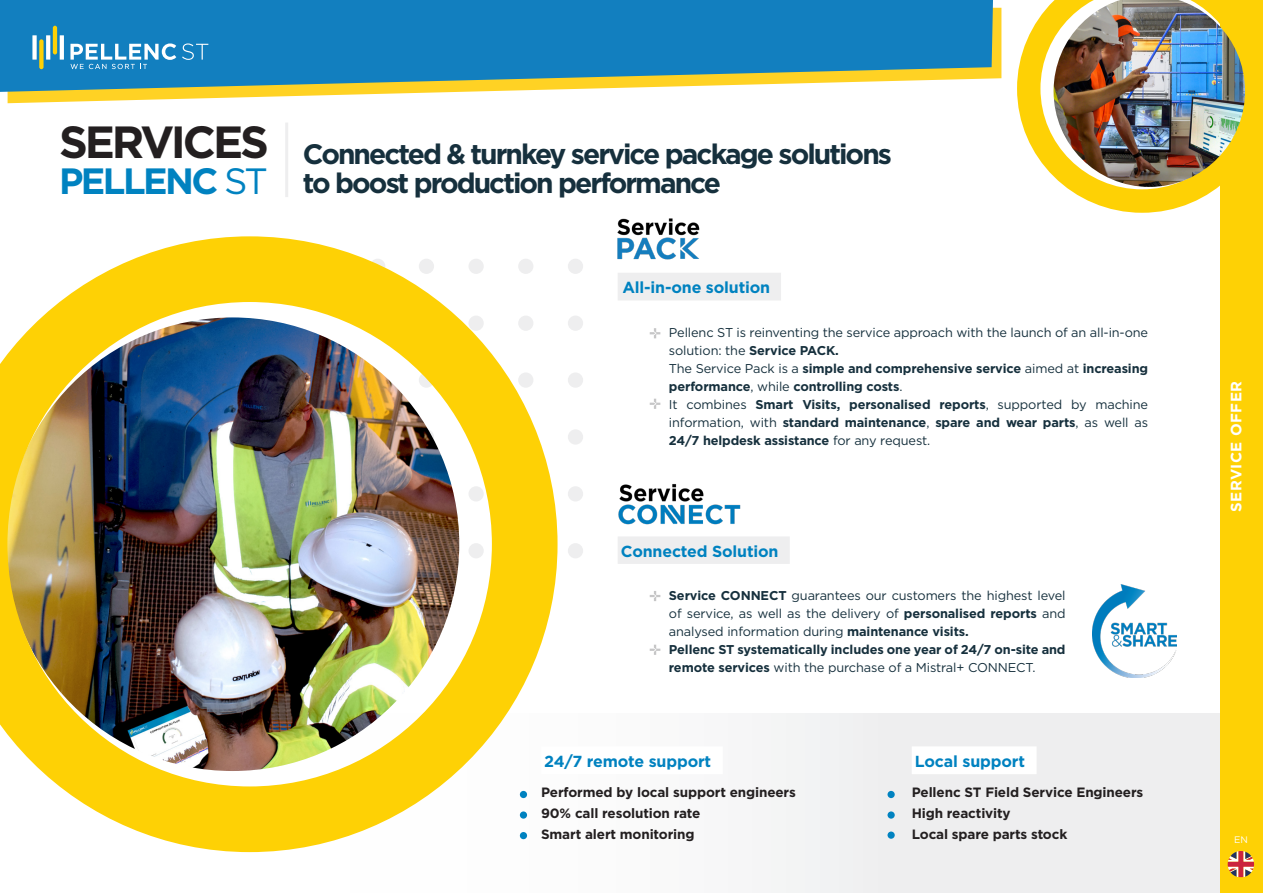
<style>
.page{position:relative;width:1263px;height:893px;background:#fff}
.page>*{position:absolute;margin:0;border:0;box-sizing:border-box;transform-origin:0 0}
.t1{font:700 45px "Gotham";letter-spacing:-.07em;color:#231f20}
.t2{font:700 36.6px "Gotham";letter-spacing:-.07em;color:#0082c0}
.t3{font:700 28.05px "Gotham";letter-spacing:-.07em;color:#16303d}
.t4{font:700 15.9px "Gotham";letter-spacing:-.01em;color:#0082c0}
.t5{font:700 15px "Gotham";letter-spacing:.03em;color:#fff}
.t6{font:700 13.5px "Gotham";letter-spacing:-.01em;color:#231f20}
.t7{font:700 12.75px/18px "Gotham";letter-spacing:-.01em;color:#16303d;text-align:justify}
.t8{font:12.75px/18px "Gotham";letter-spacing:-.01em;color:#16303d}
.t9{font:9.45px "Gotham";color:#fff}
.s1{font-weight:400}
.s2{font-weight:700}
</style>
<div class="page">
<svg style="left:8px;top:8px;width:993px;height:95px"></svg>
<svg style="left:0;top:0;width:993px;height:92px;background:#338cb2"></svg>
<div style="left:39px;top:39px;width:5px;height:30px;background:#fed105;border-radius:2px"></div>
<hr style="left:53px;top:26px;width:4px;height:28px;background:#fed105;border-radius:2px">
<div style="left:32px;top:35px;width:5px;height:25px;background:#fff"></div>
<svg style="left:46px;top:35px;width:4px;height:25px"></svg>
<svg style="left:60px;top:35px;width:4px;height:25px"></svg>
<svg style="left:182px;top:43px;width:26px;height:17px"></svg>
<svg style="left:70px;top:43px;width:106px;height:26px"></svg>
<div style="left:0;top:714px;width:1220px;height:179px;background:linear-gradient(to right,#fff,#ececed)"></div>
<div style="left:568px;top:259px;width:15px;height:15px;background:#eeeeef;border-radius:50%"></div>
<div style="left:568px;top:372px;width:15px;height:16px;background:#eeeeef;border-radius:50%"></div>
<div style="left:568px;top:486px;width:15px;height:15px;background:#eeeeef;border-radius:50%"></div>
<div style="left:568px;top:316px;width:15px;height:15px;background:#eeeeef;border-radius:50%"></div>
<div style="left:568px;top:429px;width:15px;height:16px;background:#eeeeef;border-radius:50%"></div>
<div style="left:568px;top:543px;width:15px;height:15px;background:#eeeeef;border-radius:50%"></div>
<svg style="left:1017px;top:1px;width:201px;height:212px"></svg>
<div style="left:1220px;top:0;width:43px;height:893px;background:#fed105"></div>
<img style="left:0;top:236px;width:557px;height:616px">
<svg style="left:1228px;top:851px;width:26px;height:26px"></svg>
<svg style="left:539px;top:745px;width:185px;height:31px"></svg>
<svg style="left:910px;top:745px;width:128px;height:31px"></svg>
<img style="left:617px;top:218px;width:83px;height:42px">
<svg style="left:650px;top:328px;width:10px;height:10px"></svg>
<svg style="left:650px;top:399px;width:10px;height:10px"></svg>
<div style="left:618px;top:273px;width:163px;height:27px;background:#eeeeef"></div>
<div style="left:520px;top:791px;width:7px;height:7px;background:#0082c0;border-radius:50%"></div>
<div style="left:887px;top:791px;width:8px;height:7px;background:#0082c0;border-radius:50%"></div>
<div style="left:520px;top:811px;width:7px;height:8px;background:#0082c0;border-radius:50%"></div>
<div style="left:887px;top:831px;width:8px;height:8px;background:#0082c0;border-radius:50%"></div>
<div style="left:520px;top:832px;width:7px;height:7px;background:#0082c0;border-radius:50%"></div>
<div style="left:887px;top:811px;width:8px;height:8px;background:#0082c0;border-radius:50%"></div>
<img style="left:1053px;top:0;width:192px;height:187px">
<hr style="left:285px;top:123px;width:3px;height:74px;background:#eeeeef">
<svg style="left:650px;top:591px;width:10px;height:10px"></svg>
<svg style="left:650px;top:645px;width:10px;height:10px"></svg>
<div style="left:618px;top:537px;width:172px;height:27px;background:#eeeeef"></div>
<img style="left:1093px;top:584px;width:83px;height:93px">
<img style="left:618px;top:484px;width:123px;height:41px">
<p class="t1" style="left:59px;top:112px;width:211px">SERVICES</p>
<p class="t3" style="left:303px;top:135px;width:591px">Connected &amp; turnkey service package solutions</p>
<p class="t2" style="left:59px;top:157px;width:210px">PELLENC <span class="s1">ST</span></p>
<p class="t3" style="left:303px;top:165px;width:420px">to boost production performance</p>
<p class="t4" style="left:622px;top:277px;width:149px">All-in-one solution</p>
<p class="t8" style="left:669px;top:324px;width:481px">Pellenc ST is reinventing the service approach with the launch of an all-in-one solution: the <span class="s2">Service PACK.</span></p>
<p class="t7" style="left:669px;top:360px;width:481px"><span class="s1">The Service Pack is a</span> simple and comprehensive service <span class="s1">aimed at</span> increasing</p>
<p class="t7" style="left:669px;top:378px;width:235px">performance<span class="s1">, while</span> controlling costs<span class="s1">.</span></p>
<p class="t7" style="left:669px;top:396px;width:481px"><span class="s1">It combines</span> Smart Visits, personalised reports<span class="s1">, supported by machine information, with</span> standard maintenance<span class="s1">,</span> spare and wear parts<span class="s1">, as well as </span>24/7 helpdesk assistance <span class="s1">for any request.</span></p>
<p class="t4" style="left:621px;top:540px;width:159px">Connected Solution</p>
<p class="t8" style="left:669px;top:586px;width:398px;text-align:justify"><span class="s2">Service CONNECT</span> guarantees our customers the highest level of service, as well as the delivery of <span class="s2">personalised reports</span> and analysed information during <span class="s2">maintenance visits.</span></p>
<p class="t7" style="left:669px;top:640px;width:398px">Pellenc ST systematically includes one year of 24/7 on-site and remote services <span class="s1">with the purchase of a Mistral+ CONNECT.</span></p>
<p class="t4" style="left:544px;top:750px;width:168px">24/7 remote support</p>
<p class="t4" style="left:915px;top:750px;width:112px">Local support</p>
<p class="t6" style="left:541px;top:783px;width:256px">Performed by local support engineers</p>
<p class="t6" style="left:541px;top:804px;width:161px">90% call resolution rate</p>
<p class="t6" style="left:541px;top:825px;width:155px">Smart alert monitoring</p>
<p class="t6" style="left:912px;top:783px;width:233px">Pellenc ST Field Service Engineers</p>
<p class="t6" style="left:912px;top:804px;width:100px">High reactivity</p>
<p class="t6" style="left:912px;top:825px;width:157px">Local spare parts stock</p>
<p class="t5" style="left:1226px;top:512px;width:132px;rotate:-90deg">SERVICE OFFER</p>
<p class="t9" style="left:1234px;top:834px;width:15px">EN</p>
</div>
